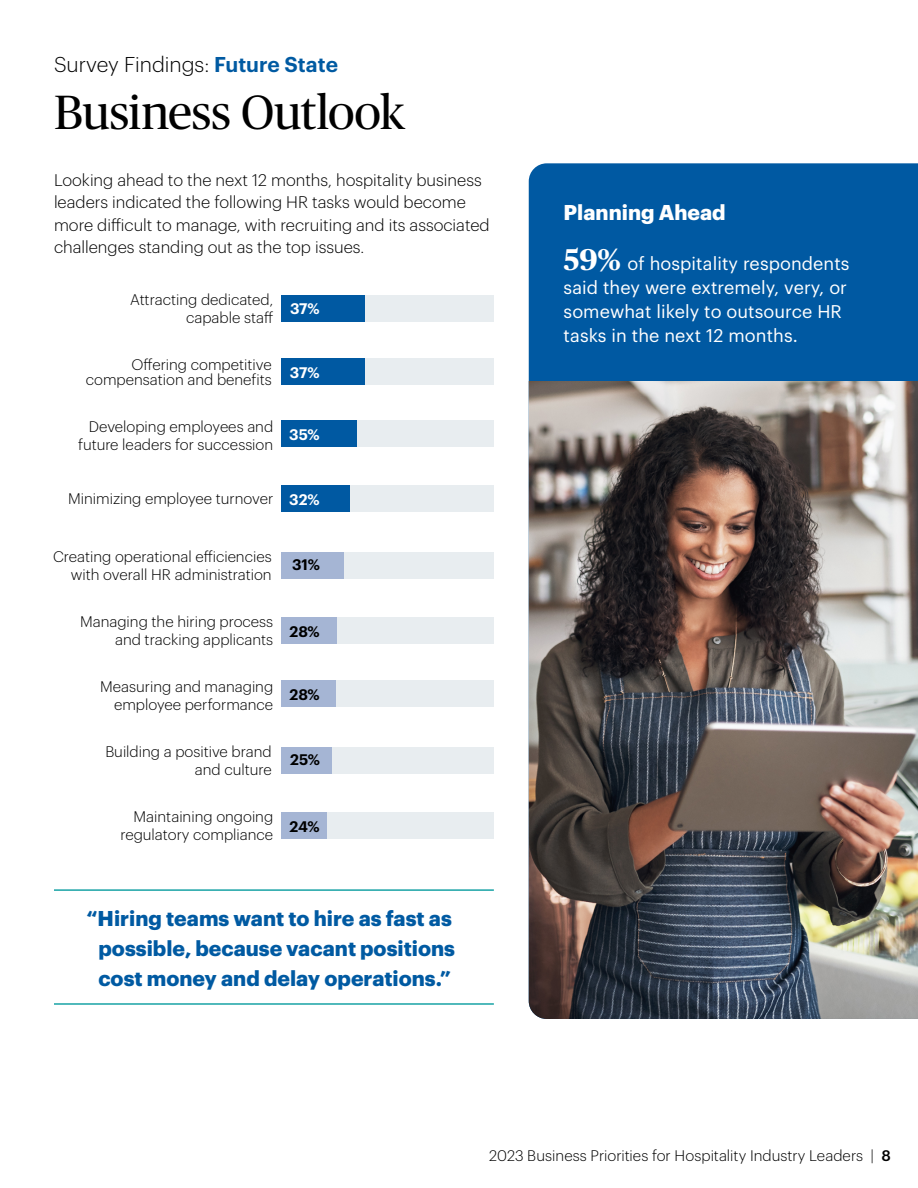
<style>
.page{position:relative;width:918px;height:1188px;background:#fff}
.page>*{position:absolute;margin:0;border:0;box-sizing:border-box;transform-origin:0 0}
.t1{font:48px "Publico Headline";letter-spacing:-.005em;color:#000}
.t2{font:700 21px/30px "Graphik";color:#005aa2;text-align:center}
.t3{font:300 21px "Graphik";color:#000101}
.t4{font:700 21px "Graphik";color:#fff}
.t5{font:18px/24px "Graphik";letter-spacing:.005em;color:#fff}
.t6{font:300 16.5px/22.5px "Graphik";color:#000}
.t7{font:300 15px/18px "Graphik";color:#000;text-align:right}
.t8{font:600 15px "Graphik";letter-spacing:-.005em;color:#000}
.t9{font:600 15px "Graphik";color:#fff}
.s1{font-weight:600;color:#005aa2}
.s2{font-weight:600;color:#fff}
.s3{font-family:"Publico Headline";font-weight:700;font-size:30px}
.s4{font-weight:500}
</style>
<div class="page">
<div style="left:529px;top:163px;width:389px;height:218px;background:#0059a2"></div>
<img style="left:529px;top:381px;width:389px;height:638px">
<div style="left:283px;top:552px;width:211px;height:26px;background:#e8edf0"></div>
<div style="left:281px;top:552px;width:63px;height:26px;background:#a5b5d4"></div>
<div style="left:283px;top:747px;width:211px;height:27px;background:#e8edf0"></div>
<div style="left:281px;top:747px;width:51px;height:27px;background:#a5b5d4"></div>
<div style="left:283px;top:295px;width:211px;height:27px;background:#e8edf0"></div>
<div style="left:281px;top:295px;width:84px;height:27px;background:#0059a2"></div>
<div style="left:283px;top:421px;width:211px;height:26px;background:#e8edf0"></div>
<div style="left:281px;top:421px;width:76px;height:26px;background:#0059a2"></div>
<div style="left:283px;top:485px;width:211px;height:27px;background:#e8edf0"></div>
<div style="left:281px;top:485px;width:69px;height:27px;background:#0059a2"></div>
<div style="left:283px;top:680px;width:211px;height:27px;background:#e8edf0"></div>
<div style="left:281px;top:680px;width:55px;height:27px;background:#a5b5d4"></div>
<div style="left:281px;top:359px;width:213px;height:26px;background:#e8edf0"></div>
<div style="left:281px;top:359px;width:84px;height:26px;background:#0059a2"></div>
<div style="left:283px;top:618px;width:211px;height:26px;background:#e8edf0"></div>
<div style="left:281px;top:618px;width:56px;height:26px;background:#a5b5d4"></div>
<div style="left:283px;top:813px;width:211px;height:26px;background:#e8edf0"></div>
<div style="left:281px;top:813px;width:46px;height:26px;background:#a5b5d4"></div>
<hr style="left:54px;top:889px;width:440px;height:2px;background:#18a3a5">
<hr style="left:54px;top:1003px;width:440px;height:2px;background:#18a3a5">
<h2 class="t3" style="left:54px;top:50px;width:286px">Survey Findings: <span class="s1">Future State</span></h2>
<h1 class="t1" style="left:54px;top:79px;width:352px">Business Outlook</h1>
<p class="t6" style="left:54px;top:167px;width:437px">Looking ahead to the next 12 months, hospitality business leaders indicated the following HR tasks would become more difficult to manage, with recruiting and its associated challenges standing out as the top issues.</p>
<p class="t7" style="left:130px;top:290px;width:145px">Attracting dedicated, capable staff</p>
<p class="t9" style="left:290px;top:297px;width:31px">37%</p>
<p class="t7" style="left:86px;top:356px;width:187px;line-height:15px">Offering competitive compensation and benefits</p>
<p class="t9" style="left:290px;top:361px;width:31px">37%</p>
<p class="t7" style="left:78px;top:417px;width:197px">Developing employees and future leaders for succession</p>
<p class="t9" style="left:289px;top:423px;width:32px">35%</p>
<p class="t7" style="left:68px;top:489px;width:253px">Minimizing employee turnover <span class="s2">32%</span></p>
<p class="t7" style="left:53px;top:547px;width:220px">Creating operational efficiencies with overall HR administration</p>
<p class="t8" style="left:292px;top:553px;width:30px">31%</p>
<p class="t7" style="left:80px;top:612px;width:195px">Managing the hiring process and tracking applicants</p>
<p class="t8" style="left:290px;top:620px;width:32px">28%</p>
<p class="t7" style="left:100px;top:677px;width:175px">Measuring and managing employee performance</p>
<p class="t8" style="left:290px;top:683px;width:32px">28%</p>
<p class="t7" style="left:105px;top:742px;width:168px">Building a positive brand and culture</p>
<p class="t8" style="left:290px;top:748px;width:31px">25%</p>
<p class="t7" style="left:121px;top:807px;width:154px">Maintaining ongoing regulatory compliance</p>
<p class="t8" style="left:290px;top:815px;width:32px">24%</p>
<h2 class="t2" style="left:86px;top:901px;width:370px">“Hiring teams want to hire as fast as possible, because vacant positions cost money and delay operations.”</h2>
<h2 class="t4" style="left:564px;top:196px;width:164px">Planning Ahead</h2>
<p class="t5" style="left:564px;top:250px;width:287px"><span class="s3">59%</span> of hospitality respondents said they were extremely, very, or somewhat likely to outsource HR tasks in the next 12 months.</p>
<p class="t7" style="left:489px;top:1145px;width:403px">2023 Business Priorities for Hospitality Industry Leaders | <span class="s4">8</span></p>
</div>
